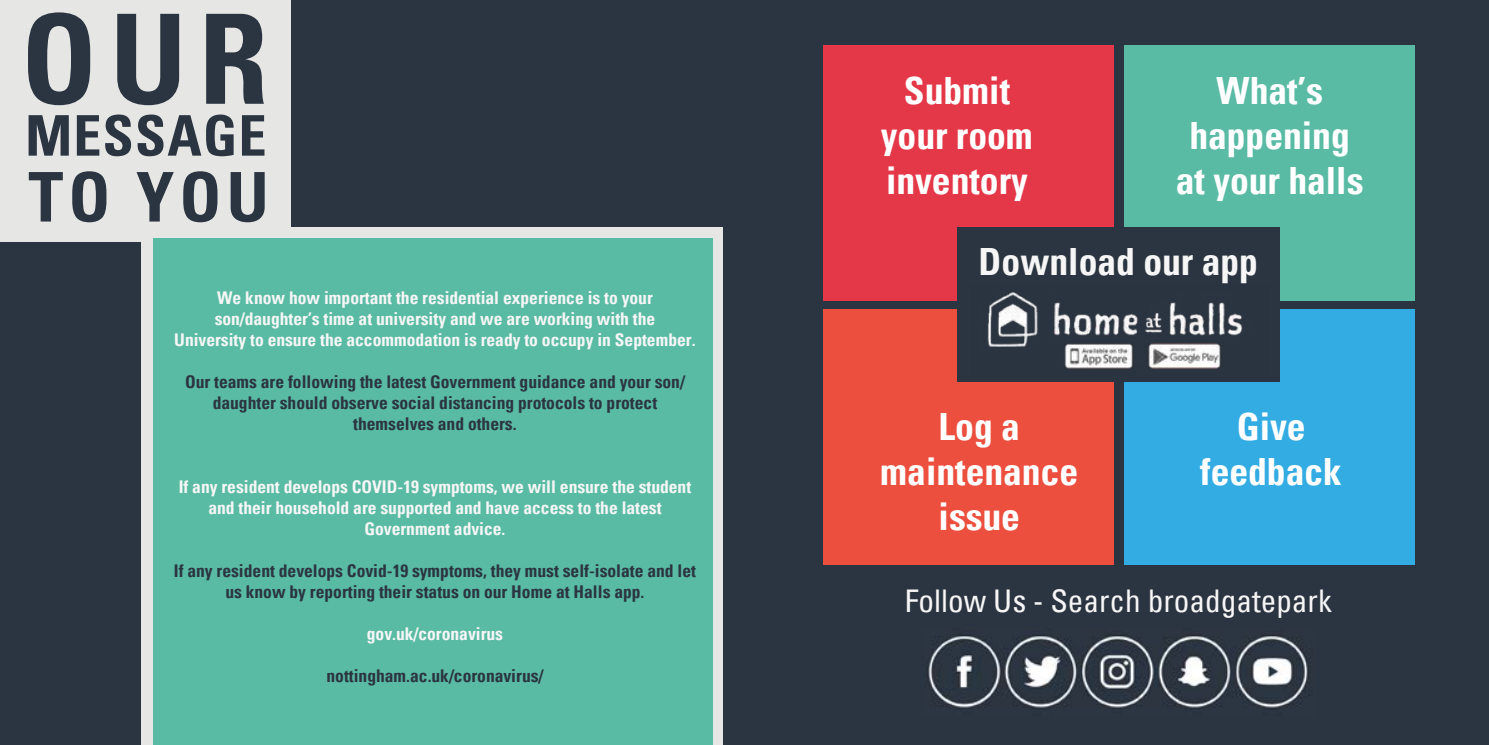
<style>
.page{position:relative;width:1489px;height:745px;background:#fff}
.page>*{position:absolute;margin:0;border:0;box-sizing:border-box;transform-origin:0 0}
.t1{font:700 condensed 125px "Univers";color:#2b3541}
.t2{font:700 condensed 68.75px "Univers";color:#2b3541}
.t3{font:700 condensed 56.25px "Univers";letter-spacing:.02em;color:#2b3541}
.t4{font:700 condensed 37.5px/45px "Univers";color:#fff;text-align:center}
.t5{font:700 condensed 37.5px "Univers";color:#f6f6f6}
.t6{font:condensed 31.25px "Univers";color:#f6f6f6}
.t7{font:700 condensed 17.5px/21px "Univers";color:#f6f6f6;text-align:center}
.t8{font:700 condensed 17.5px/21px "Univers";color:#2b3541;text-align:center}
</style>
<div class="page">
<div style="left:0;top:0;width:757px;height:744px;background:#2b3541"></div>
<div style="left:0;top:0;width:290px;height:241px;background:#e6e6e4"></div>
<div style="left:141px;top:227px;width:581px;height:517px;background:#e6e6e4"></div>
<div style="left:153px;top:238px;width:559px;height:506px;background:#59bba4"></div>
<div style="left:745px;top:0;width:743px;height:744px;background:#2b3541"></div>
<div style="left:1124px;top:45px;width:290px;height:255px;background:#59bba4"></div>
<div style="left:823px;top:45px;width:290px;height:255px;background:#e43848"></div>
<div style="left:1124px;top:309px;width:290px;height:255px;background:#33ace3"></div>
<div style="left:823px;top:309px;width:290px;height:255px;background:#ec4f3e"></div>
<div style="left:956px;top:227px;width:323px;height:155px;background:#2b3541"></div>
<img style="left:987px;top:292px;width:256px;height:77px">
<img style="left:927px;top:634px;width:382px;height:74px">
<h1 class="t1" style="left:21px;top:-18px;width:249px">OUR</h1>
<h3 class="t3" style="left:25px;top:101px;width:243px">MESSAGE</h3>
<h2 class="t2" style="left:29px;top:155px;width:241px">TO YOU</h2>
<p class="t7" style="left:174px;top:287px;width:523px">We know how important the residential experience is to your son/daughter’s time at university and we are working with the<br>University to ensure the accommodation is ready to occupy in September.</p>
<p class="t8" style="left:185px;top:371px;width:501px">Our teams are following the latest Government guidance and your son/ daughter should observe social distancing protocols to protect themselves and others.</p>
<p class="t7" style="left:179px;top:476px;width:514px">If any resident develops COVID-19 symptoms, we will ensure the student and their household are supported and have access to the latest<br>Government advice.</p>
<p class="t8" style="left:174px;top:560px;width:523px">If any resident develops Covid-19 symptoms, they must self-isolate and let us know by reporting their status on our Home at Halls app.</p>
<p class="t7" style="left:367px;top:623px;width:138px">gov.uk/coronavirus</p>
<p class="t8" style="left:326px;top:665px;width:218px">nottingham.ac.uk/coronavirus/</p>
<h3 class="t4" style="left:880px;top:68px;width:154px">Submit your room inventory</h3>
<h3 class="t4" style="left:1175px;top:68px;width:189px">What’s happening at your halls</h3>
<h3 class="t5" style="left:978px;top:238px;width:281px">Download our app</h3>
<h3 class="t4" style="left:880px;top:404px;width:199px">Log a maintenance issue</h3>
<h3 class="t4" style="left:1200px;top:404px;width:143px">Give feedback</h3>
<h3 class="t6" style="left:904px;top:580px;width:428px">Follow Us - Search broadgatepark</h3>
</div>
